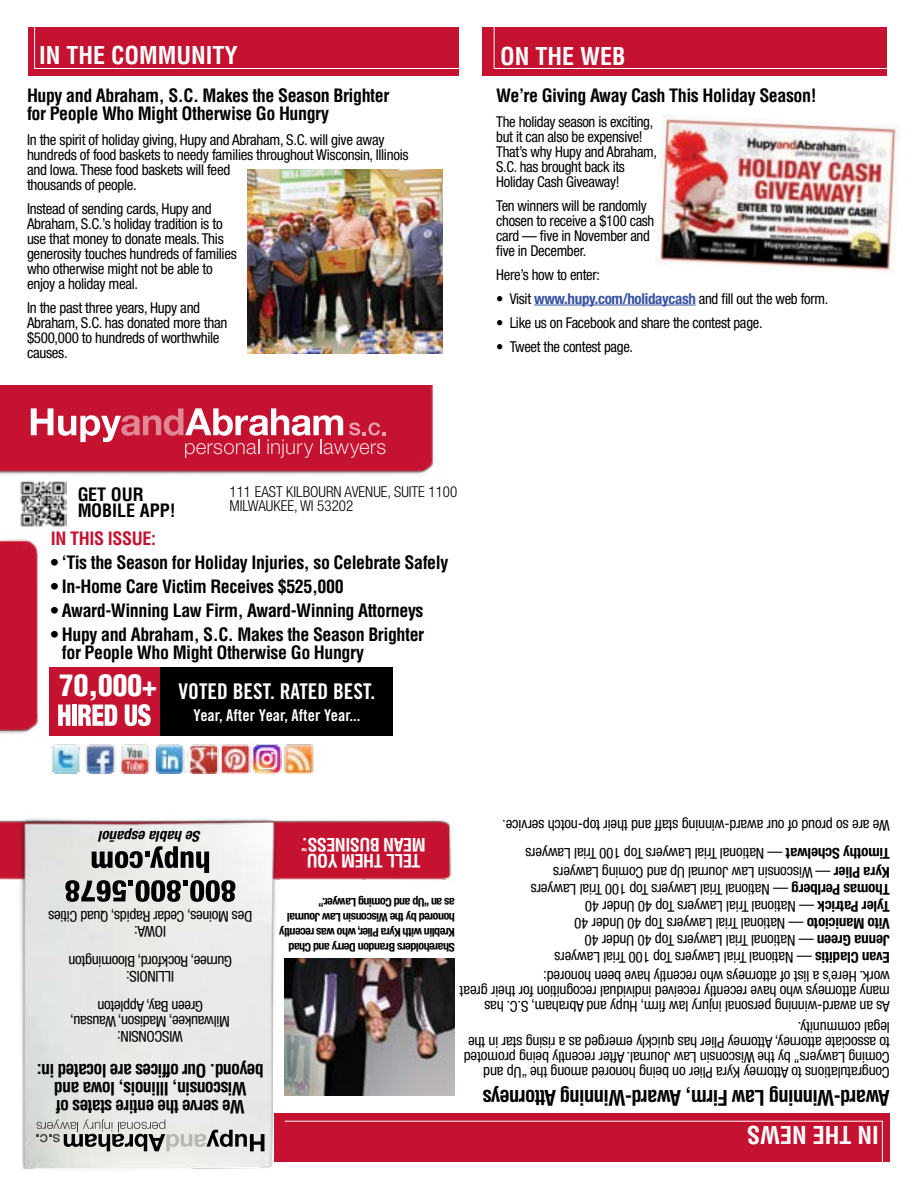
<style>
.page{position:relative;width:918px;height:1188px;background:#fff}
.page>*{position:absolute;margin:0;border:0;box-sizing:border-box;transform-origin:0 0}
.t1{font:900 condensed 29.25px "Helvetica LT Std";color:#fff}
.t2{font:700 condensed 24px "Helvetica";color:#fff}
.t3{font:21.75px "Trade Gothic Bold Cond Twenty";color:#fff}
.t4{font:700 condensed 21px "Helvetica";letter-spacing:-.04em;color:#000}
.t5{font:700 condensed 18px/18px "Helvetica";letter-spacing:-.025em;color:#000}
.t6{font:700 condensed 18px/18px "Helvetica";letter-spacing:-.045em;color:#000;text-align:center}
.t7{font:700 condensed 18px/16.5px "Helvetica";letter-spacing:-.03em;color:#fff}
.t8{font:700 condensed 18px/16.5px "Helvetica";color:#000}
.t9{font:700 condensed 18px "Helvetica";letter-spacing:-.02em;color:#c41230}
.t10{font:16.2px "Trade Gothic Bold Cond Twenty";color:#fff}
.t11{font:condensed 15px/15px "Helvetica Neue";letter-spacing:-.02em;color:#000}
.t12{font:300 condensed 15px/13.5px "Helvetica Neue";color:#000}
.t13{font:italic 700 condensed 15px "Helvetica Neue";color:#000}
.t14{font:700 condensed 12px/15px "Helvetica Neue";letter-spacing:-.04em;color:#000}
.t15{font:800 condensed 4.35px "Helvetica Neue";color:#fff}
.s1{font-weight:700;color:#3953a4}
.s2{font-weight:700}
</style>
<div class="page">
<img style="left:0;top:820px;width:454px;height:60px">
<img style="left:0;top:539px;width:39px;height:195px">
<img style="left:0;top:386px;width:434px;height:89px">
<div style="left:28px;top:27px;width:431px;height:48px;background:#c41230"></div>
<div style="left:483px;top:27px;width:404px;height:48px;background:#c41230"></div>
<div style="left:274px;top:1114px;width:616px;height:48px;background:#c41230"></div>
<svg style="left:34px;top:27px;width:425px;height:42px"></svg>
<svg style="left:493px;top:27px;width:394px;height:42px"></svg>
<svg style="left:284px;top:1120px;width:599px;height:42px"></svg>
<img style="left:20px;top:481px;width:47px;height:46px">
<hr style="left:534px;top:305px;width:162px;height:1px;background:#3953a4">
<img style="left:18px;top:818px;width:264px;height:352px">
<svg style="left:31px;top:408px;width:355px;height:50px;background:#d14960"></svg>
<svg style="left:36px;top:1119px;width:228px;height:32px;background:#b4b5b3"></svg>
<svg style="left:65px;top:880px;width:170px;height:22px;background:#676766"></svg>
<svg style="left:92px;top:846px;width:117px;height:27px;background:#8a8a87"></svg>
<div style="left:49px;top:668px;width:344px;height:68px;background:#c41230"></div>
<div style="left:160px;top:668px;width:233px;height:68px;background:#000"></div>
<svg style="left:58px;top:705px;width:12px;height:21px"></svg>
<div style="left:72px;top:705px;width:5px;height:21px;background:#fff"></div>
<svg style="left:78px;top:705px;width:39px;height:21px"></svg>
<svg style="left:125px;top:704px;width:26px;height:22px"></svg>
<img style="left:285px;top:958px;width:170px;height:137px">
<img style="left:51px;top:744px;width:263px;height:29px">
<img style="left:248px;top:170px;width:195px;height:184px">
<img style="left:656px;top:114px;width:245px;height:160px">
<h2 class="t2" style="left:39px;top:40px;width:200px">IN THE COMMUNITY</h2>
<h2 class="t2" style="left:500px;top:41px;width:127px">ON THE WEB</h2>
<p class="t5" style="left:27px;top:86px;width:364px">Hupy and Abraham, S.C. Makes the Season Brighter for People Who Might Otherwise Go Hungry</p>
<p class="t11" style="left:27px;top:132px;width:383px">In the spirit of holiday giving, Hupy and Abraham, S.C. will give away hundreds of food baskets to needy families throughout Wisconsin, Illinois and Iowa. These food baskets will feed<br>thousands of people.</p>
<p class="t11" style="left:27px;top:201px;width:211px">Instead of sending cards, Hupy and Abraham, S.C.’s holiday tradition is to use that money to donate meals. This generosity touches hundreds of families who otherwise might not be able to enjoy a holiday meal.</p>
<p class="t11" style="left:27px;top:300px;width:202px">In the past three years, Hupy and<br>Abraham, S.C. has donated more than $500,000 to hundreds of worthwhile causes.</p>
<p class="t5" style="left:496px;top:86px;width:322px">We’re Giving Away Cash This Holiday Season!</p>
<p class="t11" style="left:496px;top:114px;width:162px">The holiday season is exciting, but it can also be expensive!<br>That’s why Hupy and Abraham,<br>S.C. has brought back its<br>Holiday Cash Giveaway!</p>
<p class="t11" style="left:496px;top:198px;width:160px">Ten winners will be randomly chosen to receive a $100 cash card — five in November and five in December.</p>
<p class="t11" style="left:496px;top:267px;width:105px">Here’s how to enter:</p>
<p class="t11" style="left:496px;top:291px;width:334px">• Visit <span class="s1">www.hupy.com/holidaycash</span> and fill out the web form.</p>
<p class="t11" style="left:496px;top:315px;width:268px">• Like us on Facebook and share the contest page.</p>
<p class="t11" style="left:496px;top:339px;width:138px">• Tweet the contest page.</p>
<p class="t8" style="left:77px;top:486px;width:100px">GET OUR<br>MOBILE APP!</p>
<p class="t12" style="left:230px;top:485px;width:229px">111 EAST KILBOURN AVENUE, SUITE 1100<br>MILWAUKEE, WI 53202</p>
<p class="t9" style="left:51px;top:527px;width:107px">IN THIS ISSUE:</p>
<p class="t5" style="left:51px;top:553px;width:399px">• ‘Tis the Season for Holiday Injuries, so Celebrate Safely</p>
<p class="t5" style="left:51px;top:577px;width:294px">• In-Home Care Victim Receives $525,000</p>
<p class="t5" style="left:51px;top:601px;width:374px">• Award-Winning Law Firm, Award-Winning Attorneys</p>
<p class="t5" style="left:62px;top:625px;width:364px;text-indent:-11px">• Hupy and Abraham, S.C. Makes the Season Brighter for People Who Might Otherwise Go Hungry</p>
<h1 class="t1" style="left:59px;top:666px;width:99px">70,000+</h1>
<h3 class="t3" style="left:179px;top:678px;width:198px">VOTED BEST. RATED BEST.</h3>
<p class="t10" style="left:193px;top:705px;width:169px">Year, After Year, After Year...</p>
<p class="t13" style="left:201px;top:845px;width:103px;rotate:-180deg">Se habla español</p>
<p class="t11" style="left:252px;top:939px;width:205px;text-align:center;rotate:-180deg">IOWA:<br>Des Moines, Cedar Rapids, Quad Cities</p>
<p class="t11" style="left:232px;top:984px;width:165px;text-align:center;rotate:-180deg">ILLINOIS:<br>Gurnee, Rockford, Bloomington</p>
<p class="t11" style="left:230px;top:1044px;width:161px;text-align:center;rotate:-180deg">WISCONSIN:<br>Milwaukee, Madison, Wausau,<br>Green Bay, Appleton</p>
<p class="t6" style="left:264px;top:1116px;width:228px;rotate:-180deg">We serve the entire states of<br>Wisconsin, Illinois, Iowa and beyond. Our offices are located in:</p>
<p class="t7" style="left:426px;top:869px;width:125px;rotate:-180deg">TELL THEM YOU<br>MEAN BUSINESS.</p>
<p class="t15" style="left:307px;top:852px;width:7px;rotate:-180deg">TM</p>
<p class="t14" style="left:455px;top:955px;width:177px;rotate:-180deg">Shareholders Brandon Derry and Chad Kreblin with Kyra Plier, who was recently honored by the Wisconsin Law Journal as an “Up and Coming Lawyer.”</p>
<p class="t11" style="left:890px;top:868px;width:389px;line-height:28px;rotate:-180deg"><span class="s2">Timothy Schelwat</span> — National Trial Lawyers Top 100 Trial Lawyers<br>We are so proud of our award-winning staff and their top-notch service.</p>
<p class="t11" style="left:890px;top:966px;width:361px;line-height:17px;rotate:-180deg"><span class="s2">Evan Claditis</span> — National Trial Lawyers Top 100 Trial Lawyers <span class="s2">Jenna Green</span> — National Trial Lawyers Top 40 Under 40<br><span class="s2">Vito Manicioto</span> — National Trial Lawyers Top 40 Under 40<br><span class="s2">Tyler Patrick</span> — National Trial Lawyers Top 40 Under 40<br><span class="s2">Thomas Perlberg</span> — National Trial Lawyers Top 100 Trial Lawyers <span class="s2">Kyra Plier</span> — Wisconsin Law Journal Up and Coming Lawyers</p>
<p class="t11" style="left:890px;top:1014px;width:432px;rotate:-180deg">As an award-winning personal injury law firm, Hupy and Abraham, S.C. has many attorneys who have recently received individual recognition for their great work. Here’s a list of attorneys who recently have been honored:</p>
<p class="t11" style="left:890px;top:1080px;width:428px;rotate:-180deg">Congratulations to Attorney Kyra Plier on being honored among the “Up and Coming Lawyers” by the Wisconsin Law Journal. After recently being promoted to associate attorney, Attorney Plier has quickly emerged as a rising star in the legal community.</p>
<h3 class="t4" style="left:890px;top:1110px;width:409px;rotate:-180deg">Award-Winning Law Firm, Award-Winning Attorneys</h3>
<h2 class="t2" style="left:879px;top:1150px;width:133px;rotate:-180deg">IN THE NEWS</h2>
</div>
